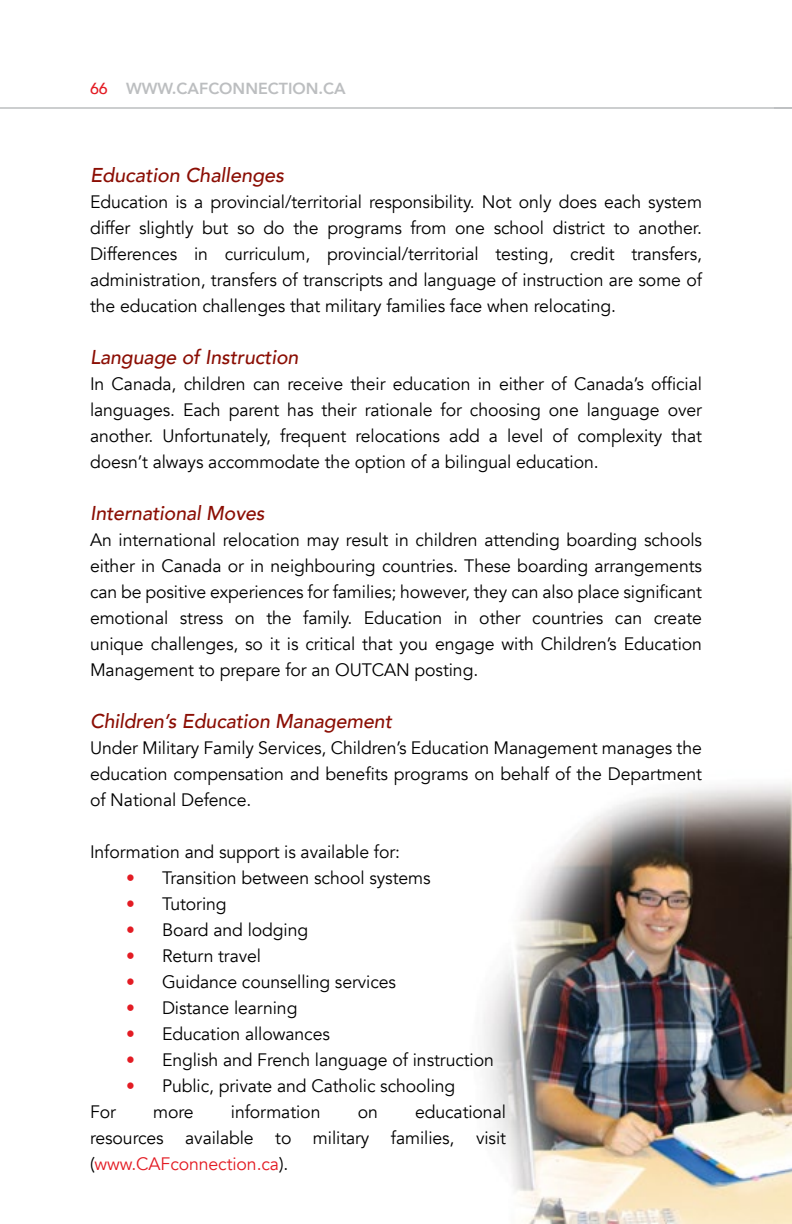
<style>
.page{position:relative;width:792px;height:1224px;background:#fff}
.page>*{position:absolute;margin:0;border:0;box-sizing:border-box;transform-origin:0 0}
.t1{font:italic 500 20px "Avenir";letter-spacing:-.005em;color:#8b0e04}
.t2{font:18px/26px "Avenir";letter-spacing:-.005em;color:#000;text-align:justify}
.t3{font:800 16px "Avenir";color:#bcbec0}
.s1{font-weight:500;color:#e31b23}
.s2{color:#e31b23}
</style>
<div class="page">
<hr style="left:0;top:107px;width:792px;height:2px;background:#bcbec0">
<img style="left:483px;top:783px;width:309px;height:441px">
<p class="t3" style="left:90px;top:76px;width:257px"><span class="s1">66</span> WWW.CAFCONNECTION.CA</p>
<p class="t1" style="left:90px;top:163px;width:196px">Education Challenges</p>
<p class="t2" style="left:90px;top:189px;width:614px">Education is a provincial/territorial responsibility. Not only does each system differ slightly but so do the programs from one school district to another.<br>Differences in curriculum, provincial/territorial testing, credit transfers, administration, transfers of transcripts and language of instruction are some of the education challenges that military families face when relocating.</p>
<p class="t1" style="left:90px;top:345px;width:210px">Language of Instruction</p>
<p class="t2" style="left:90px;top:371px;width:614px">In Canada, children can receive their education in either of Canada’s official languages. Each parent has their rationale for choosing one language over another. Unfortunately, frequent relocations add a level of complexity that doesn’t always accommodate the option of a bilingual education.</p>
<p class="t1" style="left:90px;top:501px;width:176px">International Moves</p>
<p class="t2" style="left:90px;top:527px;width:614px">An international relocation may result in children attending boarding schools either in Canada or in neighbouring countries. These boarding arrangements can be positive experiences for families; however, they can also place significant emotional stress on the family. Education in other countries can create unique challenges, so it is critical that you engage with Children’s Education Management to prepare for an OUTCAN posting.</p>
<p class="t1" style="left:90px;top:709px;width:304px">Children’s Education Management</p>
<p class="t2" style="left:90px;top:735px;width:614px">Under Military Family Services, Children’s Education Management manages the education compensation and benefits programs on behalf of the Department of National Defence.</p>
<p class="t2" style="left:90px;top:839px;width:312px">Information and support is available for:</p>
<p class="t2" style="left:126px;top:865px;width:306px"><span class="s2">•</span> Transition between school systems</p>
<p class="t2" style="left:126px;top:891px;width:102px"><span class="s2">•</span> Tutoring</p>
<p class="t2" style="left:126px;top:917px;width:184px"><span class="s2">•</span> Board and lodging</p>
<p class="t2" style="left:126px;top:943px;width:137px"><span class="s2">•</span> Return travel</p>
<p class="t2" style="left:126px;top:969px;width:272px"><span class="s2">•</span> Guidance counselling services</p>
<p class="t2" style="left:126px;top:995px;width:173px"><span class="s2">•</span> Distance learning</p>
<p class="t2" style="left:126px;top:1021px;width:205px"><span class="s2">•</span> Education allowances</p>
<p class="t2" style="left:126px;top:1047px;width:369px"><span class="s2">•</span> English and French language of instruction</p>
<p class="t2" style="left:126px;top:1073px;width:331px"><span class="s2">•</span> Public, private and Catholic schooling</p>
<p class="t2" style="left:90px;top:1099px;width:27px">For</p>
<p class="t2" style="left:153px;top:1099px;width:42px">more</p>
<p class="t2" style="left:231px;top:1099px;width:91px">information</p>
<p class="t2" style="left:358px;top:1099px;width:22px">on</p>
<p class="t2" style="left:90px;top:1099px;width:418px;text-indent:325px">educational resources available to military families, visit (<span class="s2">www.CAFconnection.ca</span>).</p>
</div>
